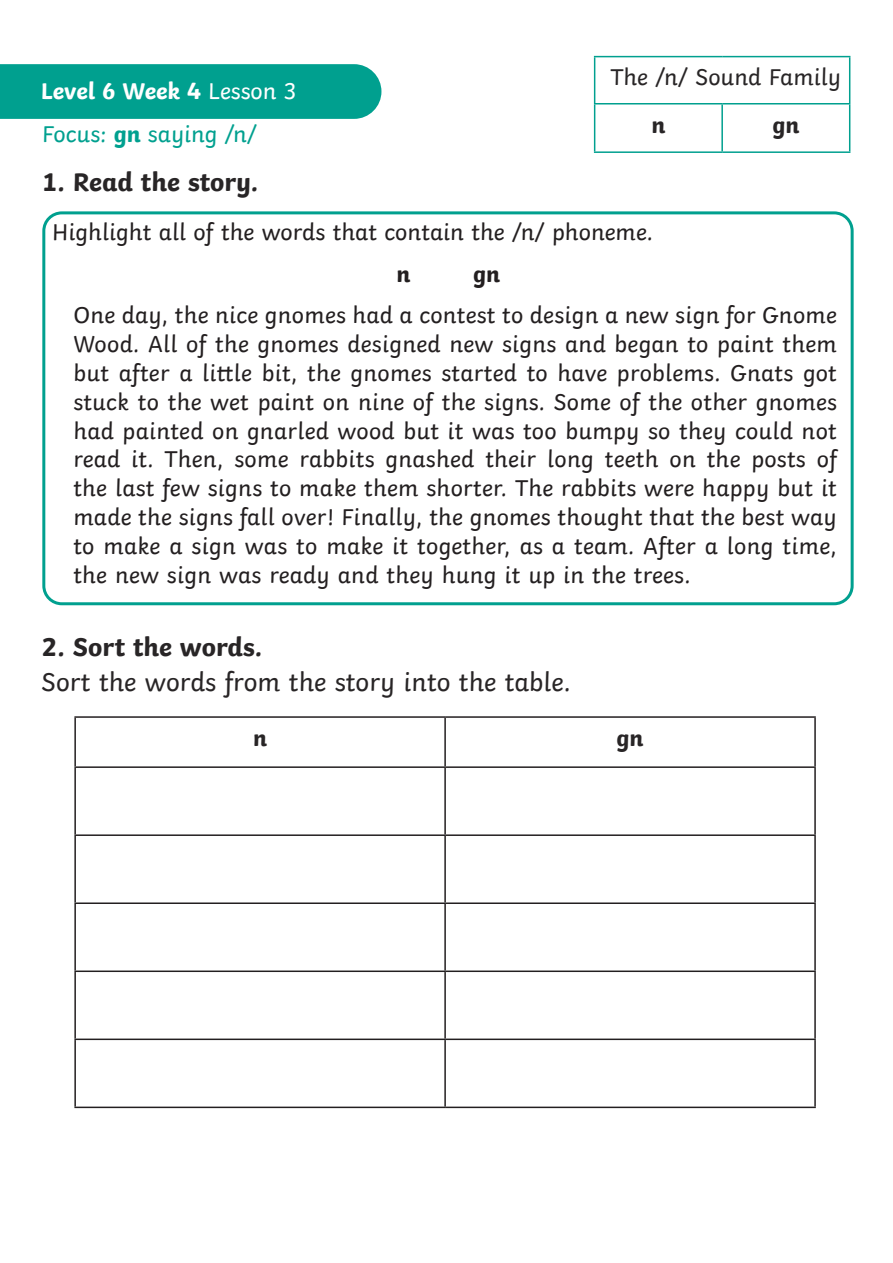
<style>
.page{position:relative;width:893px;height:1263px;background:#fff}
.page>*{position:absolute;margin:0;border:0;box-sizing:border-box;transform-origin:0 0}
.Heading_2{font:27px "Twinkl";color:#282526}
.Heading_2-2{font:700 27px "Twinkl";color:#282526}
.t1{font:24px/28.8px "Twinkl";letter-spacing:.01em;color:#231f20;text-align:justify}
.t2{font:700 24px "Twinkl";color:#fff}
.t3{font:24px "Twinkl";color:#00a08f}
.KS1_Body_Copy{font:24px "Twinkl";color:#282526}
.KS1_Body_Copy-2{font:700 24px "Twinkl";color:#282526}
.t4{font:700 24px "Twinkl";color:#231f20}
.s1{font-weight:400}
.s2{font-weight:700}
</style>
<div class="page">
<div style="left:0;top:64px;width:381px;height:55px;background:#00a08f"></div>
<div style="left:42px;top:211px;width:812px;height:394px;border:3px solid #00a08f;border-radius:18px"></div>
<hr style="left:74px;top:716px;width:371px;height:2px;background:#231f20">
<hr style="left:74px;top:718px;width:2px;height:48px;background:#231f20">
<hr style="left:445px;top:716px;width:371px;height:2px;background:#231f20">
<hr style="left:444px;top:718px;width:2px;height:48px;background:#231f20">
<hr style="left:814px;top:718px;width:2px;height:48px;background:#231f20">
<hr style="left:74px;top:766px;width:371px;height:2px;background:#231f20">
<hr style="left:74px;top:768px;width:2px;height:66px;background:#231f20">
<hr style="left:445px;top:766px;width:371px;height:2px;background:#231f20">
<hr style="left:444px;top:768px;width:2px;height:66px;background:#231f20">
<hr style="left:814px;top:768px;width:2px;height:66px;background:#231f20">
<hr style="left:74px;top:834px;width:371px;height:2px;background:#231f20">
<hr style="left:74px;top:836px;width:2px;height:66px;background:#231f20">
<hr style="left:445px;top:834px;width:371px;height:2px;background:#231f20">
<hr style="left:444px;top:836px;width:2px;height:66px;background:#231f20">
<hr style="left:814px;top:836px;width:2px;height:66px;background:#231f20">
<hr style="left:74px;top:902px;width:371px;height:2px;background:#231f20">
<hr style="left:74px;top:904px;width:2px;height:66px;background:#231f20">
<hr style="left:445px;top:902px;width:371px;height:2px;background:#231f20">
<hr style="left:444px;top:904px;width:2px;height:66px;background:#231f20">
<hr style="left:814px;top:904px;width:2px;height:66px;background:#231f20">
<hr style="left:74px;top:970px;width:371px;height:2px;background:#231f20">
<hr style="left:74px;top:972px;width:2px;height:66px;background:#231f20">
<hr style="left:445px;top:970px;width:371px;height:2px;background:#231f20">
<hr style="left:444px;top:972px;width:2px;height:66px;background:#231f20">
<hr style="left:814px;top:972px;width:2px;height:66px;background:#231f20">
<hr style="left:74px;top:1038px;width:371px;height:2px;background:#231f20">
<hr style="left:74px;top:1040px;width:2px;height:66px;background:#231f20">
<hr style="left:445px;top:1038px;width:371px;height:2px;background:#231f20">
<hr style="left:444px;top:1040px;width:2px;height:66px;background:#231f20">
<hr style="left:814px;top:1040px;width:2px;height:66px;background:#231f20">
<hr style="left:74px;top:1106px;width:371px;height:2px;background:#231f20">
<hr style="left:445px;top:1106px;width:371px;height:2px;background:#231f20">
<hr style="left:594px;top:56px;width:128px;height:1px;background:#00a08f">
<hr style="left:594px;top:57px;width:1px;height:46px;background:#00a08f">
<hr style="left:722px;top:56px;width:128px;height:1px;background:#00a08f">
<hr style="left:849px;top:57px;width:1px;height:46px;background:#00a08f">
<hr style="left:721px;top:104px;width:2px;height:47px;background:#00a08f">
<hr style="left:849px;top:104px;width:1px;height:47px;background:#00a08f">
<hr style="left:594px;top:103px;width:128px;height:1px;background:#00a08f">
<hr style="left:594px;top:104px;width:1px;height:47px;background:#00a08f">
<hr style="left:722px;top:103px;width:128px;height:1px;background:#00a08f">
<hr style="left:594px;top:151px;width:128px;height:2px;background:#00a08f">
<hr style="left:722px;top:151px;width:128px;height:2px;background:#00a08f">
<p class="t2" style="left:41px;top:72px;width:257px">Level 6 Week 4 <span class="s1">Lesson 3</span></p>
<p class="t3" style="left:42px;top:116px;width:216px">Focus: <span class="s2">gn</span> saying /n/</p>
<p class="Heading_2-2" style="left:42px;top:159px;width:218px">1. Read the story.</p>
<p class="KS1_Body_Copy" style="left:610px;top:59px;width:232px">The /n/ Sound Family</p>
<p class="KS1_Body_Copy-2" style="left:651px;top:105px;width:15px">n</p>
<p class="KS1_Body_Copy-2" style="left:772px;top:105px;width:29px">gn</p>
<p class="t1" style="left:52px;top:216px;width:602px">Highlight all of the words that contain the /n/ phoneme.</p>
<p class="t4" style="left:396px;top:254px;width:15px">n</p>
<p class="t4" style="left:473px;top:254px;width:29px">gn</p>
<p class="t1" style="left:73px;top:299px;width:765px">One day, the nice gnomes had a contest to design a new sign for Gnome Wood. All of the gnomes designed new signs and began to paint them but after a little bit, the gnomes started to have problems. Gnats got stuck to the wet paint on nine of the signs. Some of the other gnomes had painted on gnarled wood but it was too bumpy so they could not read it. Then, some rabbits gnashed their long teeth on the posts of the last few signs to make them shorter. The rabbits were happy but it made the signs fall over! Finally, the gnomes thought that the best way to make a sign was to make it together, as a team. After a long time, the new sign was ready and they hung it up in the trees.</p>
<p class="Heading_2-2" style="left:42px;top:624px;width:223px">2. Sort the words.</p>
<p class="Heading_2" style="left:42px;top:661px;width:531px">Sort the words from the story into the table.</p>
<p class="KS1_Body_Copy-2" style="left:253px;top:718px;width:15px">n</p>
<p class="KS1_Body_Copy-2" style="left:617px;top:718px;width:29px">gn</p>
</div>
